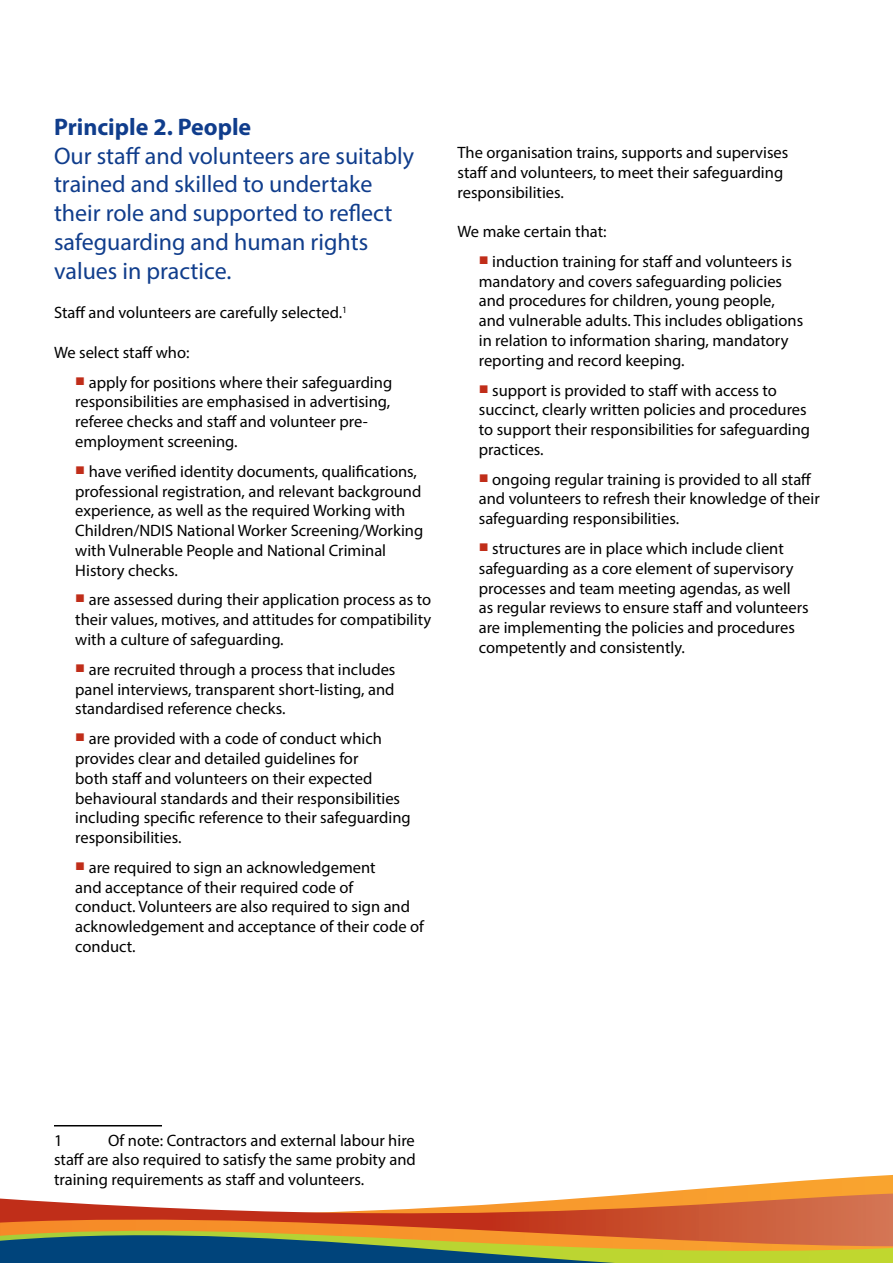
<style>
.page{position:relative;width:893px;height:1263px;background:#fff}
.page>*{position:absolute;margin:0;border:0;box-sizing:border-box;transform-origin:0 0}
.t1{font:24px/28.8px "Myriad Pro";color:#103d8c}
.t2{font:700 24px "Myriad Pro";color:#103d8c}
.t3{font:16.5px/19.8px "Myriad Pro";color:#000}
</style>
<div class="page">
<svg style="left:0;top:1255px;width:893px;height:8px;background:#477a5e"></svg>
<svg style="left:0;top:1175px;width:893px;height:80px"></svg>
<svg style="left:0;top:1193px;width:893px;height:53px"></svg>
<hr style="left:54px;top:1125px;width:108px;height:1px;background:#000">
<p class="t2" style="left:54px;top:111px;width:199px">Principle 2. People</p>
<p class="t1" style="left:54px;top:141px;width:362px">Our staff and volunteers are suitably trained and skilled to undertake their role and supported to reflect safeguarding and human rights values in practice.</p>
<p class="t3" style="left:54px;top:303px;width:295px">Staff and volunteers are carefully selected.<sup>1</sup></p>
<p class="t3" style="left:54px;top:342px;width:137px">We select staff who:</p>
<p class="t3" style="left:75px;top:372px;width:318px"><sup>■</sup> apply for positions where their safeguarding responsibilities are emphasised in advertising, referee checks and staff and volunteer pre&shy;employment screening.</p>
<p class="t3" style="left:75px;top:461px;width:350px"><sup>■</sup> have verified identity documents, qualifications, professional registration, and relevant background experience, as well as the required Working with Children/NDIS National Worker Screening/Working with Vulnerable People and National Criminal History checks.</p>
<p class="t3" style="left:75px;top:590px;width:358px;text-align:justify"><sup>■</sup> are assessed during their application process as to their values, motives, and attitudes for compatibility with a culture of safeguarding.</p>
<p class="t3" style="left:75px;top:659px;width:322px;text-align:justify"><sup>■</sup> are recruited through a process that includes panel interviews, transparent short-listing, and standardised reference checks.</p>
<p class="t3" style="left:75px;top:728px;width:337px"><sup>■</sup> are provided with a code of conduct which provides clear and detailed guidelines for<br>both staff and volunteers on their expected behavioural standards and their responsibilities including specific reference to their safeguarding responsibilities.</p>
<p class="t3" style="left:75px;top:857px;width:350px"><sup>■</sup> are required to sign an acknowledgement<br>and acceptance of their required code of<br>conduct. Volunteers are also required to sign and acknowledgement and acceptance of their code of conduct.</p>
<p class="t3" style="left:458px;top:142px;width:332px">The organisation trains, supports and supervises staff and volunteers, to meet their safeguarding responsibilities.</p>
<p class="t3" style="left:458px;top:221px;width:151px">We make certain that:</p>
<p class="t3" style="left:479px;top:251px;width:326px"><sup>■</sup> induction training for staff and volunteers is mandatory and covers safeguarding policies and procedures for children, young people, and vulnerable adults. This includes obligations in relation to information sharing, mandatory reporting and record keeping.</p>
<p class="t3" style="left:479px;top:380px;width:300px"><sup>■</sup> support is provided to staff with access to</p>
<p class="t3" style="left:479px;top:400px;width:333px">succinct, clearly written policies and procedures to support their responsibilities for safeguarding practices.</p>
<p class="t3" style="left:479px;top:469px;width:342px"><sup>■</sup> ongoing regular training is provided to all staff and volunteers to refresh their knowledge of their safeguarding responsibilities.</p>
<p class="t3" style="left:479px;top:538px;width:331px"><sup>■</sup> structures are in place which include client safeguarding as a core element of supervisory processes and team meeting agendas, as well as regular reviews to ensure staff and volunteers are implementing the policies and procedures competently and consistently.</p>
<p class="t3" style="left:54px;top:1130px;width:363px;text-align:justify;text-indent:54px">Of note: Contractors and external labour hire staff are also required to satisfy the same probity and training requirements as staff and volunteers.</p>
<p class="t3" style="left:54px;top:1130px;width:10px">1</p>
</div>
